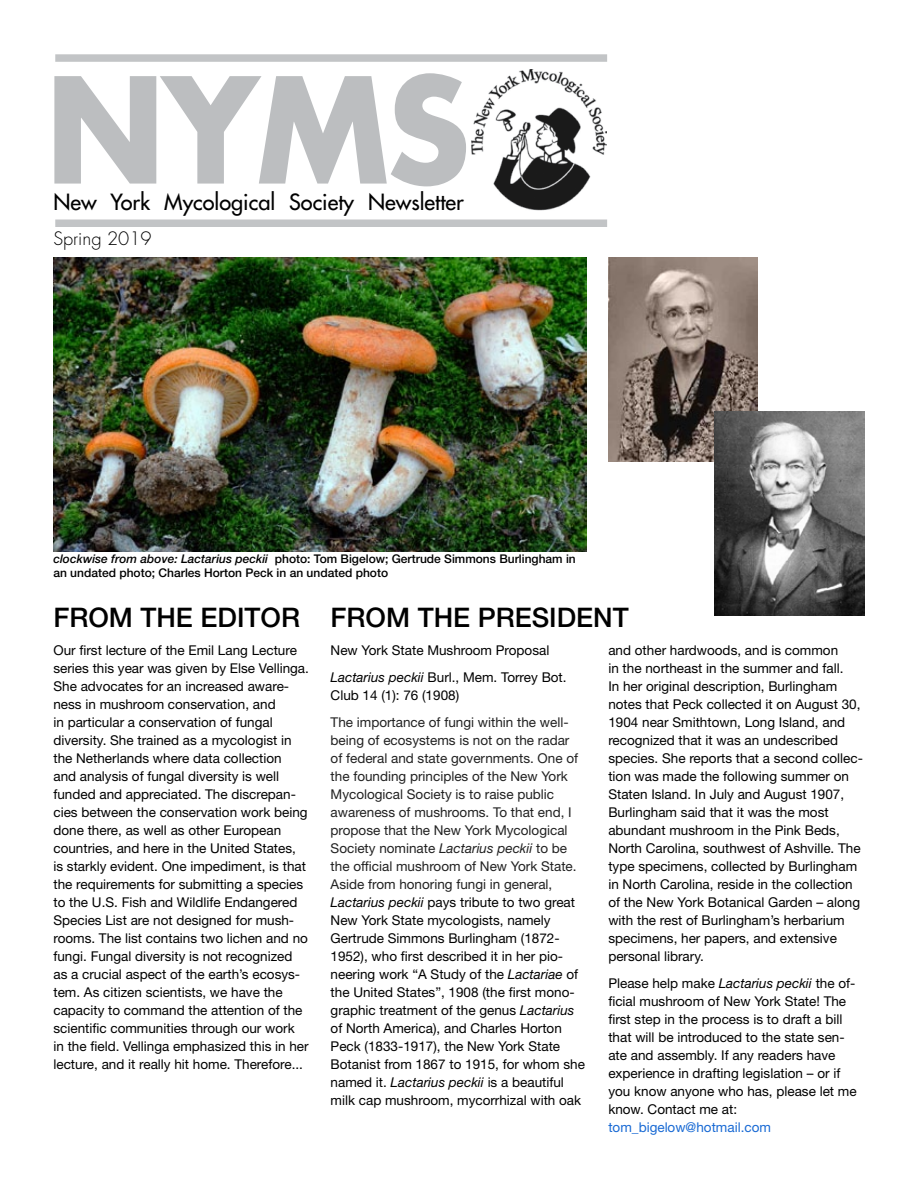
<style>
.page{position:relative;width:918px;height:1188px;background:#fff}
.page>*{position:absolute;margin:0;border:0;box-sizing:border-box;transform-origin:0 0}
.t1{font:700 142.5px "Futura Std";color:#bcbec0;scale:.95 1}
.t2{font:500 27px "Helvetica Neue LT Std";color:#000}
.t3{font:500 21.75px "Futura Std";color:#000}
.t4{font:300 18px "Futura Std";color:#000}
.t5{font:13.5px/18px "Helvetica Neue LT Std";color:#000}
.t6{font:13.5px "Helvetica Neue LT Std";color:#196ad4}
.t7{font:500 12px/14.4px "Helvetica Neue LT Std";color:#000}
.s1{font-style:italic}
.s2{color:#212121}
.s3{font-style:italic;color:#212121}
</style>
<div class="page">
<img style="left:53px;top:257px;width:534px;height:295px">
<img style="left:608px;top:257px;width:150px;height:205px">
<img style="left:715px;top:411px;width:149px;height:205px">
<img style="left:472px;top:69px;width:135px;height:142px">
<div style="left:55px;top:220px;width:552px;height:7px;background:#bcbec0"></div>
<div style="left:55px;top:54px;width:552px;height:8px;background:#bcbec0"></div>
<h1 class="t1" style="left:46px;top:35px;width:448px">NYMS</h1>
<h3 class="t3" style="left:53px;top:189px;width:412px">New York Mycological Society Newsletter</h3>
<h3 class="t4" style="left:53px;top:228px;width:100px">Spring 2019</h3>
<p class="t7" style="left:53px;top:552px;width:524px"><span class="s1">clockwise from above: Lactarius peckii</span> photo: Tom Bigelow; Gertrude Simmons Burlingham in an undated photo; Charles Horton Peck in an undated photo</p>
<h2 class="t2" style="left:331px;top:602px;width:300px">from the president</h2>
<h2 class="t2" style="left:53px;top:602px;width:248px">from the Editor</h2>
<p class="t5" style="left:53px;top:641px;width:257px">Our first lecture of the Emil Lang Lecture series this year was given by Else Vellinga.<br>She advocates for an increased aware&shy;ness in mushroom conservation, and<br>in particular a conservation of fungal diversity. She trained as a mycologist in the Netherlands where data collection<br>and analysis of fungal diversity is well funded and appreciated. The discrepan&shy;cies between the conservation work being done there, as well as other European countries, and here in the United States, is starkly evident. One impediment, is that the requirements for submitting a species to the U.S. Fish and Wildlife Endangered Species List are not designed for mush&shy;rooms. The list contains two lichen and no fungi. Fungal diversity is not recognized as a crucial aspect of the earth’s ecosys&shy;tem. As citizen scientists, we have the capacity to command the attention of the scientific communities through our work<br>in the field. Vellinga emphasized this in her lecture, and it really hit home. Therefore...</p>
<p class="t5" style="left:331px;top:637px;width:238px;line-height:27px">New York State Mushroom Proposal<br><span class="s1">Lactarius peckii</span> Burl., Mem. Torrey Bot.</p>
<p class="t5" style="left:331px;top:686px;width:130px">Club 14 (1): 76 (1908)</p>
<p class="t5" style="left:331px;top:713px;width:256px"><span class="s2">The importance of fungi within the well&shy;being of ecosystems is not on the radar<br>of federal and state governments. One of the founding principles of the New York Mycological Society is to raise public awareness of mushrooms. To that end, I propose that the New York Mycological Society nominate</span> <span class="s3">Lactarius peckii</span> <span class="s2">to be the official mushroom of New York State.<br>Aside from honoring fungi in general, </span><span class="s1">Lactarius peckii</span> pays tribute to two great New York State mycologists, namely Gertrude Simmons Burlingham (1872- 1952), who first described it in her pio&shy;neering work “A Study of the <span class="s1">Lactariae</span> of the United States”, 1908 (the first mono&shy;graphic treatment of the genus <span class="s1">Lactarius </span>of North America), and Charles Horton Peck (1833-1917), the New York State Botanist from 1867 to 1915, for whom she named it. <span class="s1">Lactarius peckii</span> is a beautiful milk cap mushroom, mycorrhizal with oak</p>
<p class="t5" style="left:608px;top:641px;width:256px">and other hardwoods, and is common<br>in the northeast in the summer and fall.<br>In her original description, Burlingham notes that Peck collected it on August 30, 1904 near Smithtown, Long Island, and recognized that it was an undescribed species. She reports that a second collec&shy;tion was made the following summer on Staten Island. In July and August 1907, Burlingham said that it was the most abundant mushroom in the Pink Beds, North Carolina, southwest of Ashville. The type specimens, collected by Burlingham in North Carolina, reside in the collection of the New York Botanical Garden – along with the rest of Burlingham’s herbarium specimens, her papers, and extensive personal library.</p>
<p class="t5" style="left:608px;top:974px;width:250px">Please help make <span class="s1">Lactarius peckii</span> the of&shy;ficial mushroom of New York State! The first step in the process is to draft a bill that will be introduced to the state sen&shy;ate and assembly. If any readers have experience in drafting legislation – or if you know anyone who has, please let me know. Contact me at:</p>
<p class="t6" style="left:608px;top:1119px;width:164px">tom_bigelow@hotmail.com</p>
</div>
